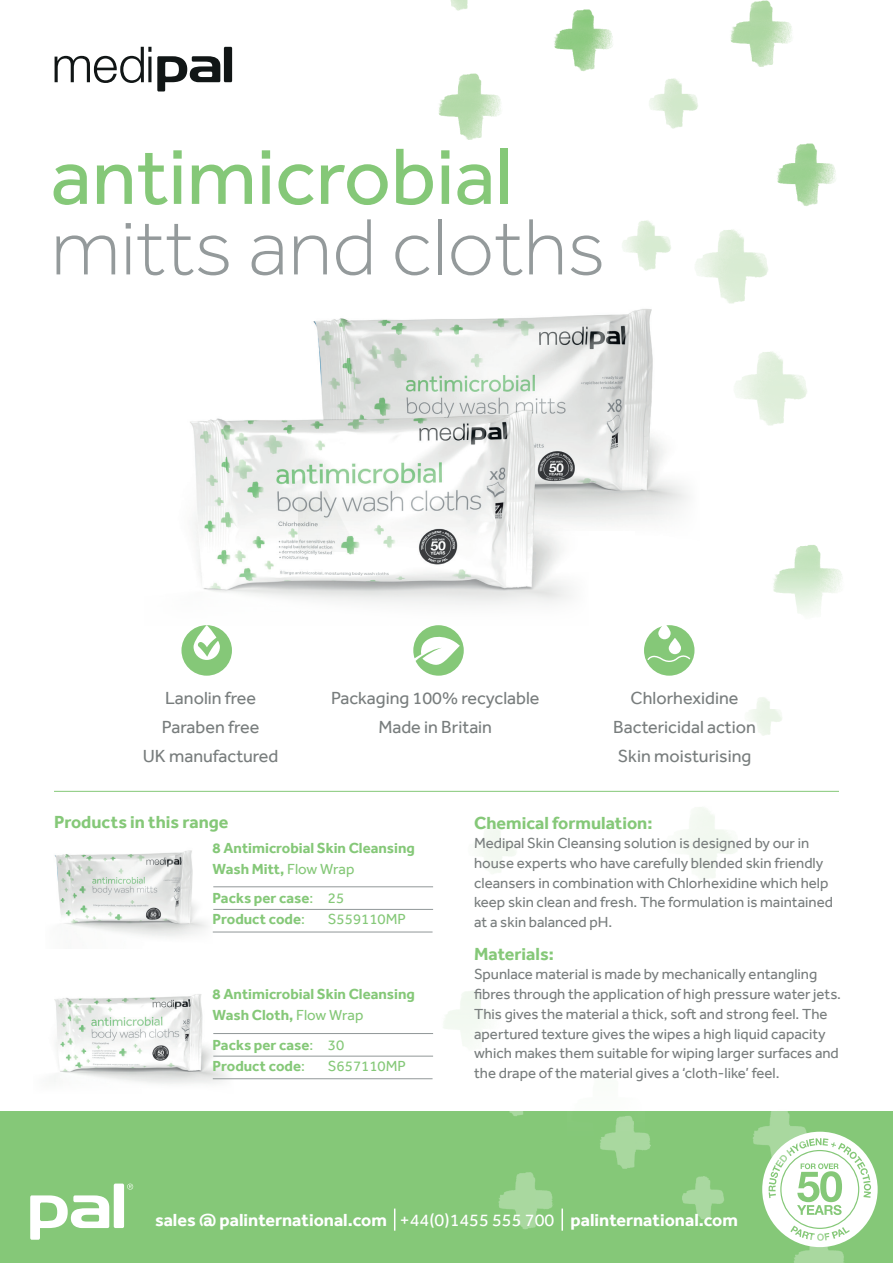
<style>
.page{position:relative;width:893px;height:1263px;background:#fff}
.page>*{position:absolute;margin:0;border:0;box-sizing:border-box;transform-origin:0 0}
.t1{font:300 82.5px "Effra";color:#949a9b}
.t2{font:82.5px "Effra";color:#85c878}
.t3{font:18px/29.2px "Effra";color:#787d7d;text-align:center}
.t4{font:700 18px "Effra";color:#fff}
.t5{font:700 18px "Effra";color:#85c878}
.t6{font:15px/19.8px "Effra";color:#787d7d}
.t7{font:700 15px/21px "Effra";color:#85c878}
.t8{font:15px "Effra";color:#85c878}
.s1{font-weight:400}
</style>
<div class="page">
<img style="left:54px;top:994px;width:148px;height:84px">
<div style="left:199px;top:995px;width:73px;height:140px;background:#fff"></div>
<div style="left:0;top:1111px;width:893px;height:152px;background:#85c878"></div>
<img style="left:498px;top:1111px;width:346px;height:152px">
<svg style="left:54px;top:46px;width:178px;height:46px"></svg>
<svg style="left:127px;top:1184px;width:6px;height:5px"></svg>
<div style="left:114px;top:1183px;width:10px;height:45px;background:#fff;border-radius:2px"></div>
<svg style="left:30px;top:1195px;width:95px;height:45px"></svg>
<svg style="left:394px;top:1208px;width:1px;height:23px"></svg>
<hr style="left:561px;top:1208px;width:2px;height:23px;background:#fff">
<svg style="left:762px;top:1132px;width:116px;height:115px"></svg>
<img style="left:777px;top:143px;width:59px;height:63px">
<img style="left:438px;top:73px;width:63px;height:67px">
<img style="left:622px;top:220px;width:49px;height:51px">
<img style="left:788px;top:545px;width:46px;height:24px">
<img style="left:567px;top:1111px;width:78px;height:24px">
<img style="left:730px;top:0;width:62px;height:67px">
<img style="left:649px;top:78px;width:49px;height:51px">
<img style="left:554px;top:9px;width:59px;height:62px">
<img style="left:450px;top:0;width:18px;height:11px">
<img style="left:748px;top:697px;width:34px;height:39px">
<img style="left:695px;top:229px;width:73px;height:75px">
<img style="left:734px;top:351px;width:73px;height:75px">
<img style="left:313px;top:300px;width:389px;height:224px">
<img style="left:190px;top:407px;width:422px;height:162px">
<div style="left:548px;top:532px;width:87px;height:296px;background:#fff"></div>
<svg style="left:199px;top:569px;width:643px;height:103px"></svg>
<div style="left:651px;top:417px;width:103px;height:214px;background:#fff"></div>
<div style="left:35px;top:621px;width:645px;height:105px;background:#fff"></div>
<svg style="left:413px;top:625px;width:51px;height:51px"></svg>
<div style="left:644px;top:625px;width:50px;height:51px;background:#85c878;border-radius:50%"></div>
<svg style="left:658px;top:623px;width:13px;height:16px"></svg>
<svg style="left:647px;top:653px;width:44px;height:13px"></svg>
<div style="left:181px;top:625px;width:51px;height:51px;background:#85c878;border-radius:50%"></div>
<svg style="left:669px;top:638px;width:12px;height:16px"></svg>
<svg style="left:194px;top:625px;width:26px;height:35px"></svg>
<svg style="left:198px;top:636px;width:22px;height:21px"></svg>
<img style="left:54px;top:852px;width:120px;height:85px">
<svg style="left:174px;top:850px;width:73px;height:87px"></svg>
<div style="left:7px;top:915px;width:72px;height:39px;background:#fff"></div>
<hr style="left:213px;top:909px;width:220px;height:1px;background:#949a9b">
<hr style="left:213px;top:886px;width:220px;height:1px;background:#949a9b">
<hr style="left:213px;top:931px;width:220px;height:1px;background:#949a9b">
<hr style="left:213px;top:1055px;width:220px;height:2px;background:#949a9b">
<hr style="left:213px;top:1033px;width:220px;height:1px;background:#949a9b">
<hr style="left:213px;top:1078px;width:220px;height:1px;background:#949a9b">
<hr style="left:54px;top:791px;width:785px;height:1px;background:#85c878">
<h1 class="t2" style="left:51px;top:127px;width:464px">antimicrobial</h1>
<h1 class="t1" style="left:51px;top:198px;width:556px">mitts and cloths</h1>
<p class="t3" style="left:143px;top:683px;width:137px">Lanolin free<br>Paraben free<br>UK manufactured</p>
<p class="t3" style="left:331px;top:683px;width:210px">Packaging 100% recyclable<br>Made in Britain</p>
<p class="t3" style="left:613px;top:683px;width:144px">Chlorhexidine<br>Bactericidal action<br>Skin moisturising</p>
<p class="t5" style="left:54px;top:812px;width:176px">Products in this range</p>
<p class="t7" style="left:213px;top:837px;width:204px">8 Antimicrobial Skin Cleansing<br>Wash Mitt, <span class="s1">Flow Wrap</span></p>
<p class="t7" style="left:213px;top:887px;width:133px">Packs per case<span class="s1">: 25<br></span>Product code<span class="s1">:</span></p>
<p class="t8" style="left:328px;top:910px;width:80px">S559110MP</p>
<p class="t7" style="left:213px;top:983px;width:204px">8 Antimicrobial Skin Cleansing<br>Wash Cloth, <span class="s1">Flow Wrap</span></p>
<p class="t7" style="left:213px;top:1034px;width:133px">Packs per case<span class="s1">: 30<br></span>Product code<span class="s1">:</span></p>
<p class="t8" style="left:328px;top:1057px;width:80px">S657110MP</p>
<p class="t5" style="left:474px;top:812px;width:180px">Chemical formulation:</p>
<p class="t6" style="left:474px;top:833px;width:360px">Medipal Skin Cleansing solution is designed by our in house experts who have carefully blended skin friendly cleansers in combination with Chlorhexidine which help keep skin clean and fresh. The formulation is maintained at a skin balanced pH.</p>
<p class="t5" style="left:474px;top:943px;width:81px">Materials:</p>
<p class="t6" style="left:474px;top:964px;width:368px">Spunlace material is made by mechanically entangling fibres through the application of high pressure water jets.<br>This gives the material a thick, soft and strong feel. The apertured texture gives the wipes a high liquid capacity which makes them suitable for wiping larger surfaces and the drape of the material gives a ‘cloth-like’ feel.</p>
<p class="t4" style="left:155px;top:1209px;width:584px">sales @ palinternational.com <span class="s1">+44(0)1455 555 700</span> palinternational.com</p>
</div>
